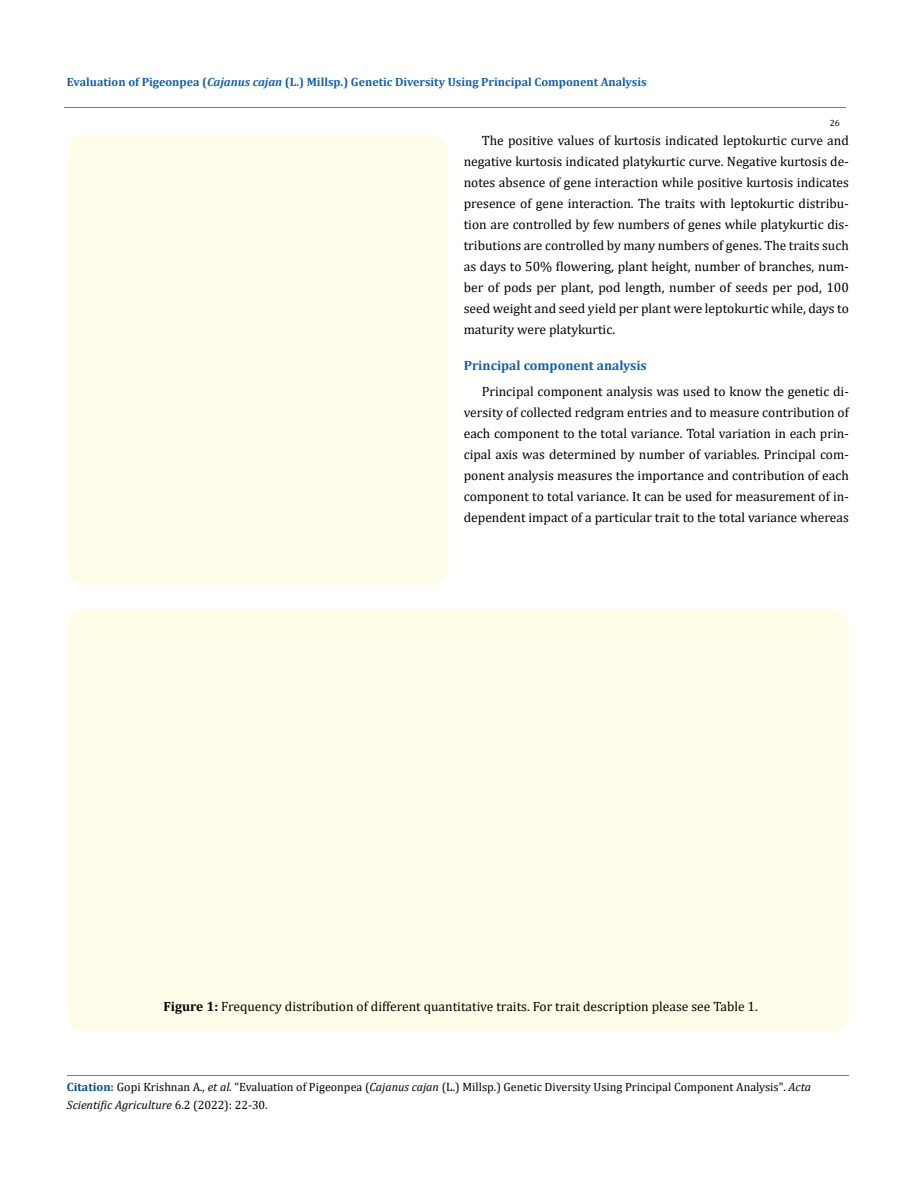
<style>
.page{position:relative;width:917px;height:1188px;background:#fff}
.page>*{position:absolute;margin:0;border:0;box-sizing:border-box;transform-origin:0 0}
.t1{font:13.5px/21px "Cambria";color:#000;text-align:justify}
.t2{font:700 13.5px "Cambria";color:#1560a6}
.t3{font:12px/18px "Cambria";color:#000}
.t4{font:700 12px "Cambria";color:#1560a6}
.t5{font:9px "Cambria";color:#000}
.s1{font-style:italic}
.s2{font-weight:700}
.s3{font-weight:700;color:#035089}
</style>
<div class="page">
<div style="left:67px;top:135px;width:381px;height:450px;background:#fffde9;border-radius:18px"></div>
<div style="left:67px;top:609px;width:781px;height:423px;background:#fffde9;border-radius:18px"></div>
<hr style="left:64px;top:108px;width:781px;height:1px;background:#e05d1a">
<hr style="left:67px;top:1076px;width:781px;height:1px;background:#e05d1a">
<p class="t4" style="left:67px;top:73px;width:581px">Evaluation of Pigeonpea (<span class="s1">Cajanus cajan</span> (L.) Millsp.) Genetic Diversity Using Principal Component Analysis</p>
<p class="t5" style="left:829px;top:118px;width:11px">26</p>
<p class="t1" style="left:464px;top:130px;width:386px;text-indent:18px">The positive values of kurtosis indicated leptokurtic curve and negative kurtosis indicated platykurtic curve. Negative kurtosis de&shy;notes absence of gene interaction while positive kurtosis indicates presence of gene interaction. The traits with leptokurtic distribu&shy;tion are controlled by few numbers of genes while platykurtic dis&shy;tributions are controlled by many numbers of genes. The traits such as days to 50% flowering, plant height, number of branches, num&shy;ber of pods per plant, pod length, number of seeds per pod, 100 seed weight and seed yield per plant were leptokurtic while, days to maturity were platykurtic.</p>
<p class="t2" style="left:464px;top:356px;width:184px">Principal component analysis</p>
<p class="t1" style="left:464px;top:381px;width:386px;text-indent:18px">Principal component analysis was used to know the genetic di&shy;versity of collected redgram entries and to measure contribution of each component to the total variance. Total variation in each prin&shy;cipal axis was determined by number of variables. Principal com&shy;ponent analysis measures the importance and contribution of each component to total variance. It can be used for measurement of in&shy;dependent impact of a particular trait to the total variance whereas</p>
<p class="t1" style="left:163px;top:996px;width:596px"><span class="s2">Figure 1:</span> Frequency distribution of different quantitative traits. For trait description please see Table 1.</p>
<p class="t3" style="left:67px;top:1078px;width:745px"><span class="s3">Citation:</span> Gopi Krishnan A<span class="s1">., et al.</span> “Evaluation of Pigeonpea (<span class="s1">Cajanus cajan</span> (L.) Millsp.) Genetic Diversity Using Principal Component Analysis". <span class="s1">Acta<br>Scientific Agriculture</span> 6.2 (2022): 22-30.</p>
</div>
